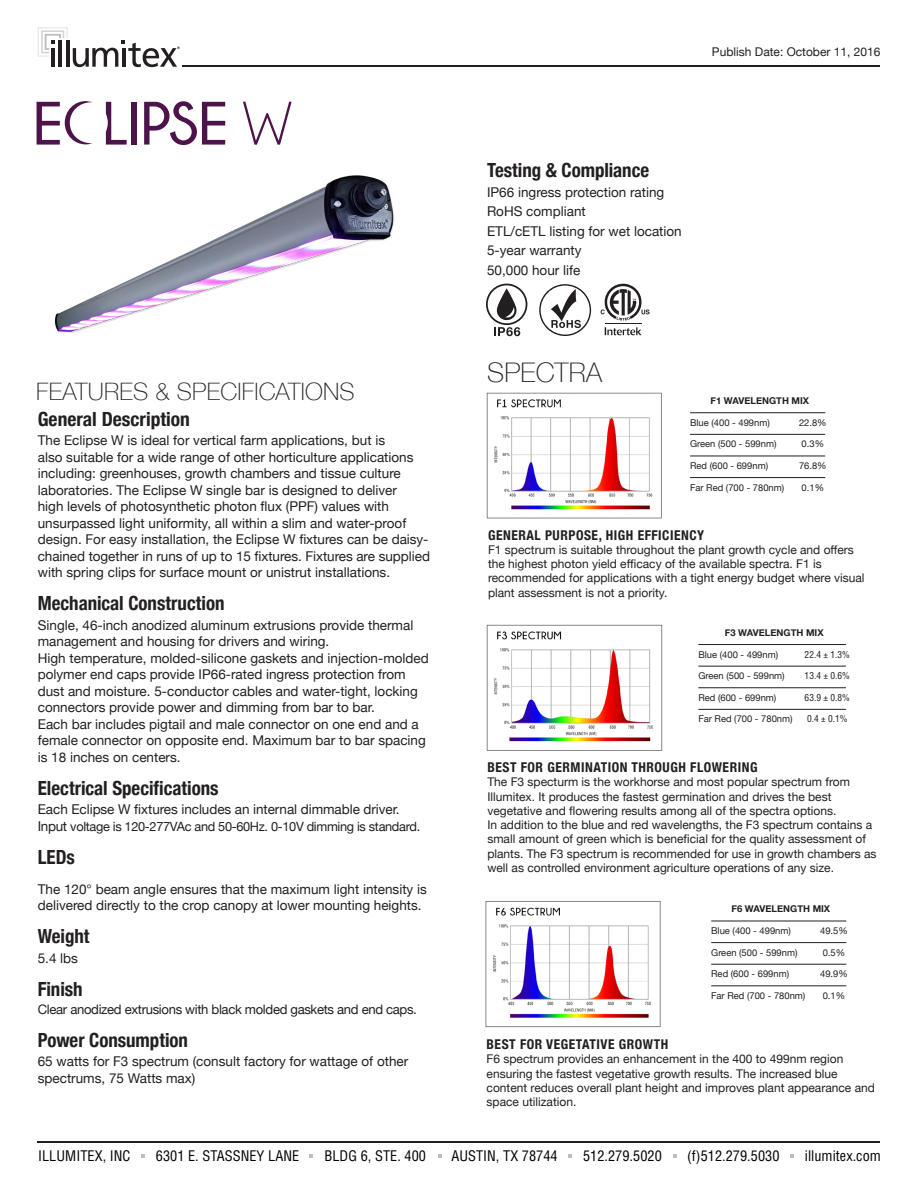
<style>
.page{position:relative;width:918px;height:1188px;background:#fff}
.page>*{position:absolute;margin:0;border:0;box-sizing:border-box;transform-origin:0 0}
.t1{font:62.25px "Champagne&Limousines";color:#4d144b}
.t2{font:100 27px "Helvetica Neue";letter-spacing:.01em;color:#231f20}
.t3{font:100 24px "Helvetica Neue";letter-spacing:.01em;color:#231f20}
.Main_Text{font:700 condensed 19.5px "Helvetica Neue";color:#231f20}
.t4{font:condensed 14.25px "Helvetica";letter-spacing:.005em;color:#000}
.Main_Text-2{font:13.5px/16.5px "Helvetica Neue";color:#231f20}
.bullet_points{font:13.5px "Helvetica Neue";color:#231f20}
.specturm_paragraphs{font:700 condensed 13.5px "Helvetica Neue";letter-spacing:.04em;color:#231f20}
.t5{font:13.2px "Helvetica Neue";letter-spacing:-.025em;color:#231f20}
.t6{font:12.75px "Helvetica Neue";letter-spacing:-.025em;color:#231f20}
.specturm_paragraphs-2{font:12px/14.2px "Helvetica Neue";color:#231f20}
.t7{font:9.45px "Helvetica Neue";color:#231f20}
.t8{font:700 9.45px "Helvetica Neue";color:#231f20}
.t9{font:condensed 9.45px "Helvetica";color:#231f20}
.s1{font-size:13.5px}
</style>
<div class="page">
<svg style="left:601px;top:284px;width:49px;height:51px"></svg>
<svg style="left:539px;top:284px;width:52px;height:52px"></svg>
<svg style="left:486px;top:284px;width:41px;height:52px"></svg>
<hr style="left:698px;top:644px;width:148px;height:1px;background:#231f20">
<hr style="left:698px;top:666px;width:148px;height:1px;background:#231f20">
<hr style="left:698px;top:687px;width:148px;height:1px;background:#231f20">
<hr style="left:698px;top:709px;width:148px;height:1px;background:#231f20">
<img style="left:486px;top:624px;width:177px;height:127px">
<hr style="left:690px;top:412px;width:135px;height:1px;background:#231f20">
<hr style="left:690px;top:434px;width:135px;height:1px;background:#231f20">
<hr style="left:690px;top:456px;width:135px;height:1px;background:#231f20">
<hr style="left:690px;top:477px;width:135px;height:1px;background:#231f20">
<img style="left:486px;top:392px;width:176px;height:127px">
<hr style="left:711px;top:921px;width:135px;height:1px;background:#231f20">
<hr style="left:711px;top:942px;width:135px;height:1px;background:#231f20">
<hr style="left:711px;top:964px;width:135px;height:1px;background:#231f20">
<hr style="left:711px;top:985px;width:135px;height:1px;background:#231f20">
<img style="left:485px;top:901px;width:176px;height:127px">
<img style="left:36px;top:101px;width:358px;height:232px">
<hr style="left:183px;top:65px;width:697px;height:2px;background:#231f20">
<svg style="left:38px;top:27px;width:142px;height:40px"></svg>
<hr style="left:38px;top:1141px;width:842px;height:2px;background:#231f20">
<svg style="left:142px;top:1154px;width:3px;height:4px"></svg>
<svg style="left:438px;top:1154px;width:3px;height:4px"></svg>
<svg style="left:674px;top:1154px;width:3px;height:4px"></svg>
<svg style="left:790px;top:1154px;width:3px;height:4px"></svg>
<svg style="left:106px;top:102px;width:21px;height:43px"></svg>
<svg style="left:37px;top:101px;width:56px;height:44px"></svg>
<div style="left:132px;top:102px;width:5px;height:43px;background:#4d144b"></div>
<svg style="left:144px;top:101px;width:81px;height:44px"></svg>
<h1 class="t1" style="left:243px;top:92px;width:50px">W</h1>
<p class="t3" style="left:36px;top:374px;width:320px">FEATURES &amp; SPECIFICATIONS</p>
<p class="Main_Text" style="left:38px;top:403px;width:154px">General Description</p>
<p class="Main_Text-2" style="left:38px;top:433px;width:394px">The Eclipse W is ideal for vertical farm applications, but is<br>also suitable for a wide range of other horticulture applications including: greenhouses, growth chambers and tissue culture laboratories. The Eclipse W single bar is designed to deliver<br>high levels of photosynthetic photon flux (PPF) values with unsurpassed light uniformity, all within a slim and water-proof design. For easy installation, the Eclipse W fixtures can be daisy&shy;chained together in runs of up to 15 fixtures. Fixtures are supplied with spring clips for surface mount or unistrut installations.</p>
<p class="Main_Text" style="left:38px;top:587px;width:188px">Mechanical Construction</p>
<p class="Main_Text-2" style="left:38px;top:617px;width:393px">Single, 46-inch anodized aluminum extrusions provide thermal management and housing for drivers and wiring.<br>High temperature, molded-silicone gaskets and injection-molded polymer end caps provide IP66-rated ingress protection from dust and moisture. 5-conductor cables and water-tight, locking connectors provide power and dimming from bar to bar.<br>Each bar includes pigtail and male connector on one end and a female connector on opposite end. Maximum bar to bar spacing is 18 inches on centers.</p>
<p class="Main_Text" style="left:38px;top:772px;width:182px">Electrical Specifications</p>
<p class="Main_Text-2" style="left:38px;top:802px;width:363px">Each Eclipse W fixtures includes an internal dimmable driver.</p>
<p class="t6" style="left:38px;top:817px;width:384px"><span class="s1">Input</span> voltage is 120-277VAc and 50-60Hz. 0-10V dimming is standard.</p>
<p class="Main_Text" style="left:38px;top:841px;width:39px">LEDs</p>
<p class="Main_Text-2" style="left:38px;top:881px;width:391px">The 120° beam angle ensures that the maximum light intensity is delivered directly to the crop canopy at lower mounting heights.</p>
<p class="Main_Text" style="left:38px;top:920px;width:53px">Weight</p>
<p class="Main_Text-2" style="left:38px;top:950px;width:42px">5.4 lbs</p>
<p class="Main_Text" style="left:38px;top:973px;width:46px">Finish</p>
<p class="t5" style="left:38px;top:999px;width:381px">Clear anodized extrusions with black molded gaskets and end caps.</p>
<p class="Main_Text" style="left:38px;top:1024px;width:152px">Power Consumption</p>
<p class="Main_Text-2" style="left:38px;top:1054px;width:372px">65 watts for F3 spectrum (consult factory for wattage of other spectrums, 75 Watts max)</p>
<p class="specturm_paragraphs-2" style="left:712px;top:46px;width:170px">Publish Date: October 11, 2016</p>
<p class="Main_Text" style="left:487px;top:154px;width:164px">Testing &amp; Compliance</p>
<p class="bullet_points" style="left:487px;top:182px;width:179px">IP66 ingress protection rating</p>
<p class="bullet_points" style="left:487px;top:201px;width:100px">RoHS compliant</p>
<p class="bullet_points" style="left:487px;top:221px;width:196px">ETL/cETL listing for wet location</p>
<p class="bullet_points" style="left:487px;top:240px;width:96px">5-year warranty</p>
<p class="bullet_points" style="left:487px;top:260px;width:95px">50,000 hour life</p>
<p class="t2" style="left:487px;top:352px;width:117px">SPECTRA</p>
<p class="t8" style="left:710px;top:393px;width:100px">F1 WAVELENGTH MIX</p>
<p class="t7" style="left:690px;top:416px;width:81px">Blue (400 - 499nm)</p>
<p class="t7" style="left:799px;top:416px;width:29px">22.8%</p>
<p class="t7" style="left:690px;top:437px;width:88px">Green (500 - 599nm)</p>
<p class="t7" style="left:802px;top:437px;width:24px">0.3%</p>
<p class="t7" style="left:690px;top:459px;width:79px">Red (600 - 699nm)</p>
<p class="t7" style="left:799px;top:459px;width:29px">76.8%</p>
<p class="t7" style="left:690px;top:480px;width:96px">Far Red (700 - 780nm)</p>
<p class="t7" style="left:802px;top:480px;width:24px">0.1%</p>
<p class="specturm_paragraphs" style="left:488px;top:524px;width:218px">GENERAL PURPOSE, HIGH EFFICIENCY</p>
<p class="specturm_paragraphs-2" style="left:488px;top:543px;width:378px">F1 spectrum is suitable throughout the plant growth cycle and offers the highest photon yield efficacy of the available spectra. F1 is recommended for applications with a tight energy budget where visual plant assessment is not a priority.</p>
<p class="t8" style="left:725px;top:625px;width:100px">F3 WAVELENGTH MIX</p>
<p class="t7" style="left:698px;top:647px;width:81px">Blue (400 - 499nm)</p>
<p class="t9" style="left:805px;top:648px;width:47px">22.4 ± 1.3%</p>
<p class="t7" style="left:698px;top:669px;width:88px">Green (500 - 599nm)</p>
<p class="t9" style="left:805px;top:670px;width:47px">13.4 ± 0.6%</p>
<p class="t7" style="left:698px;top:691px;width:79px">Red (600 - 699nm)</p>
<p class="t9" style="left:805px;top:691px;width:47px">63.9 ± 0.8%</p>
<p class="t7" style="left:698px;top:712px;width:96px">Far Red (700 - 780nm)</p>
<p class="t9" style="left:807px;top:713px;width:42px">0.4 ± 0.1%</p>
<p class="specturm_paragraphs" style="left:487px;top:756px;width:272px">BEST FOR GERMINATION THROUGH FLOWERING</p>
<p class="specturm_paragraphs-2" style="left:487px;top:776px;width:391px">The F3 specturm is the workhorse and most popular spectrum from Illumitex. It produces the fastest germination and drives the best vegetative and flowering results among all of the spectra options.<br>In addition to the blue and red wavelengths, the F3 spectrum contains a small amount of green which is beneficial for the quality assessment of plants. The F3 spectrum is recommended for use in growth chambers as well as controlled environment agriculture operations of any size.</p>
<p class="t8" style="left:732px;top:902px;width:100px">F6 WAVELENGTH MIX</p>
<p class="t7" style="left:711px;top:924px;width:81px">Blue (400 - 499nm)</p>
<p class="t7" style="left:820px;top:924px;width:29px">49.5%</p>
<p class="t7" style="left:711px;top:945px;width:88px">Green (500 - 599nm)</p>
<p class="t7" style="left:823px;top:945px;width:24px">0.5%</p>
<p class="t7" style="left:711px;top:967px;width:79px">Red (600 - 699nm)</p>
<p class="t7" style="left:820px;top:967px;width:29px">49.9%</p>
<p class="t7" style="left:711px;top:989px;width:96px">Far Red (700 - 780nm)</p>
<p class="t7" style="left:823px;top:989px;width:24px">0.1%</p>
<p class="specturm_paragraphs" style="left:487px;top:1033px;width:183px">BEST FOR VEGETATIVE GROWTH</p>
<p class="specturm_paragraphs-2" style="left:487px;top:1053px;width:390px">F6 spectrum provides an enhancement in the 400 to 499nm region ensuring the fastest vegetative growth results. The increased blue content reduces overall plant height and improves plant appearance and space utilization.</p>
<p class="t4" style="left:38px;top:1147px;width:94px">ILLUMITEX, INC</p>
<p class="t4" style="left:156px;top:1147px;width:145px">6301 E. STASSNEY LANE</p>
<p class="t4" style="left:325px;top:1147px;width:103px">BLDG 6, STE. 400</p>
<p class="t4" style="left:451px;top:1147px;width:108px">AUSTIN, TX 78744</p>
<p class="t4" style="left:583px;top:1147px;width:80px">512.279.5020</p>
<p class="t4" style="left:687px;top:1147px;width:94px">(f)512.279.5030</p>
<p class="t4" style="left:805px;top:1147px;width:78px">illumitex.com</p>
</div>
